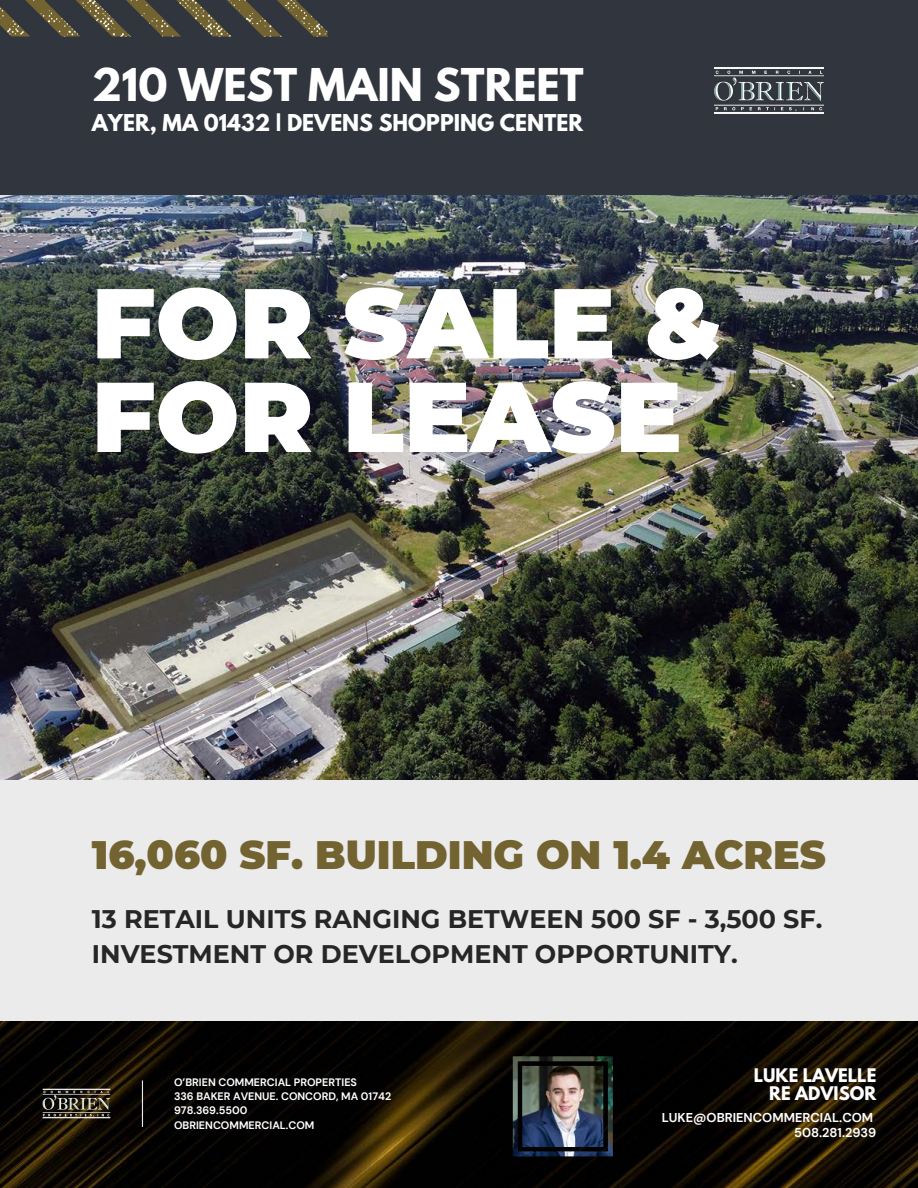
<style>
.page{position:relative;width:918px;height:1188px;background:#ebebeb}
.page>*{position:absolute;margin:0;border:0;box-sizing:border-box;transform-origin:0 0}
.t1{font:900 99px "Montserrat";color:#fff}
.t2{font:700 40.05px "League Spartan";color:#fff}
.t3{font:900 39.6px "Montserrat";color:#726331}
.t4{font:700 25.35px/34.8px "Montserrat";color:#272626}
.t5{font:700 20.55px "League Spartan";color:#fff}
.t6{font:700 16.65px "League Spartan";color:#fff}
.t7{font:700 12.75px "DM Sans";color:#fff}
.t8{font:700 10.8px "DM Sans";color:#fff}
</style>
<div class="page">
<img style="left:0;top:194px;width:918px;height:585px">
<img style="left:0;top:1022px;width:918px;height:166px">
<hr style="left:142px;top:1080px;width:1px;height:47px;background:#ebebeb">
<img style="left:42px;top:1089px;width:69px;height:29px">
<img style="left:513px;top:1056px;width:100px;height:100px">
<div style="left:0;top:0;width:918px;height:194px;background:#31353d"></div>
<svg style="left:0;top:0;width:327px;height:37px"></svg>
<img style="left:714px;top:67px;width:109px;height:46px">
<p class="t2" style="left:92px;top:65px;width:493px">210 WEST MAIN STREET</p>
<p class="t5" style="left:92px;top:113px;width:493px">AYER, MA 01432 | DEVENS SHOPPING CENTER</p>
<p class="t1" style="left:92px;top:263px;width:632px">FOR SALE &amp;</p>
<p class="t1" style="left:92px;top:356px;width:592px">FOR LEASE</p>
<p class="t3" style="left:92px;top:831px;width:736px">16,060 SF. BUILDING ON 1.4 ACRES</p>
<p class="t4" style="left:92px;top:901px;width:732px">13 RETAIL UNITS RANGING BETWEEN 500 SF - 3,500 SF.<br>INVESTMENT OR DEVELOPMENT OPPORTUNITY.</p>
<p class="t8" style="left:174px;top:1075px;width:185px">O’BRIEN COMMERCIAL PROPERTIES</p>
<p class="t8" style="left:174px;top:1089px;width:219px">336 BAKER AVENUE. CONCORD, MA 01742</p>
<p class="t8" style="left:174px;top:1104px;width:75px">978.369.5500</p>
<p class="t8" style="left:174px;top:1118px;width:142px">OBRIENCOMMERCIAL.COM</p>
<p class="t6" style="left:754px;top:1067px;width:124px">LUKE LAVELLE</p>
<p class="t6" style="left:769px;top:1085px;width:109px">RE ADVISOR</p>
<p class="t7" style="left:794px;top:1124px;width:84px">508.281.2939</p>
<p class="t7" style="left:662px;top:1110px;width:213px">LUKE@OBRIENCOMMERCIAL.COM</p>
</div>
